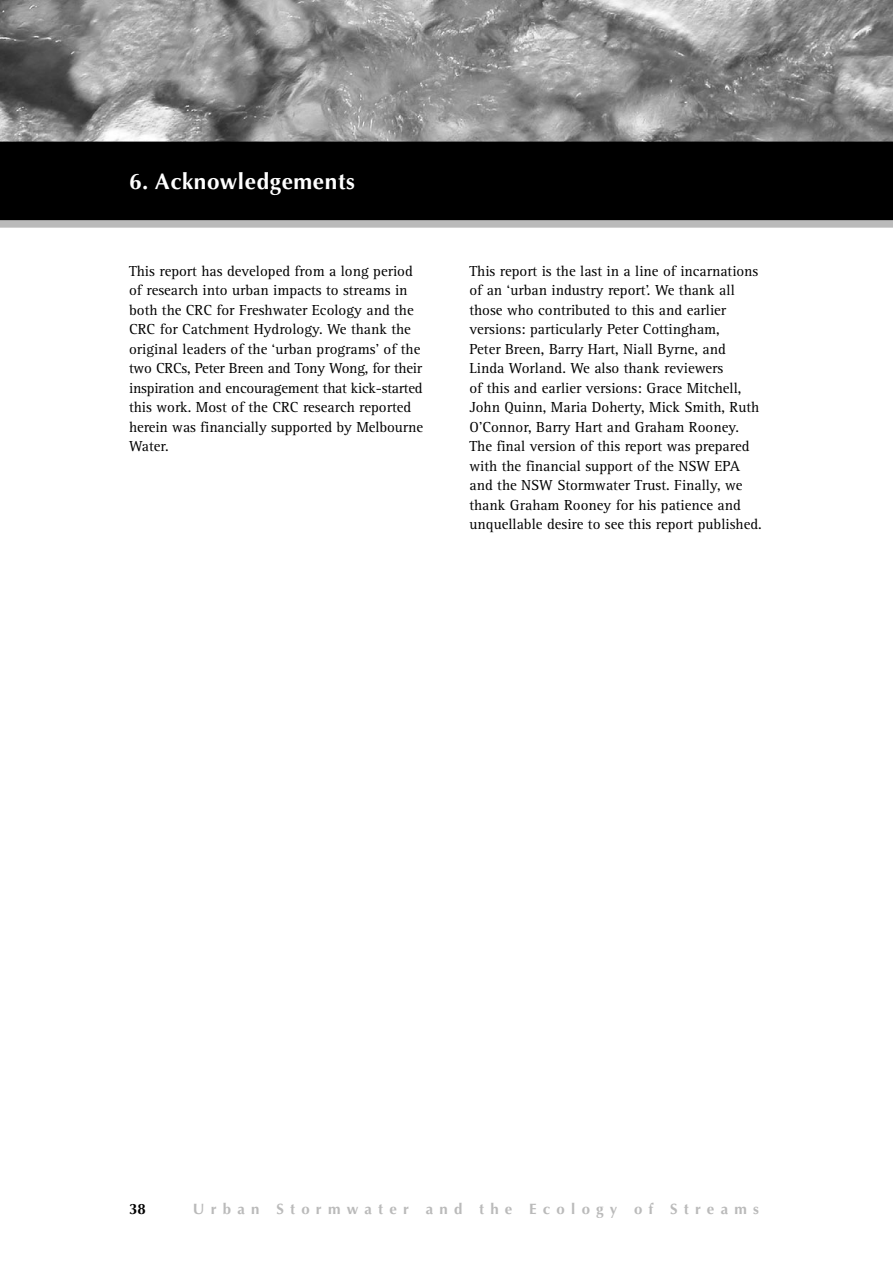
<style>
.page{position:relative;width:893px;height:1262px;background:#fff}
.page>*{position:absolute;margin:0;border:0;box-sizing:border-box;transform-origin:0 0}
.t1{font:700 22.5px "Optima";letter-spacing:.03em;color:#fff}
.t2{font:15px/19.5px "Rotis Serif";color:#000}
.t3{font:700 15px "Optima";letter-spacing:.415em;color:#bababa}
.t4{font:700 15px "Optima";color:#000}
</style>
<div class="page">
<img style="left:0;top:0;width:892px;height:142px">
<div style="left:0;top:149px;width:892px;height:71px;background:#000"></div>
<div style="left:0;top:142px;width:892px;height:7px;background:#000"></div>
<div style="left:0;top:220px;width:892px;height:8px;background:#bababa"></div>
<h1 class="t1" style="left:129px;top:172px;width:227px">6. Acknowledgements</h1>
<p class="t2" style="left:129px;top:262px;width:295px">This report has developed from a long period of research into urban impacts to streams in both the CRC for Freshwater Ecology and the CRC for Catchment Hydrology. We thank the original leaders of the ‘urban programs’ of the two CRCs, Peter Breen and Tony Wong, for their inspiration and encouragement that kick-started this work. Most of the CRC research reported herein was financially supported by Melbourne Water.</p>
<p class="t2" style="left:469px;top:262px;width:294px">This report is the last in a line of incarnations of an ‘urban industry report’. We thank all those who contributed to this and earlier versions: particularly Peter Cottingham,<br>Peter Breen, Barry Hart, Niall Byrne, and Linda Worland. We also thank reviewers<br>of this and earlier versions: Grace Mitchell, John Quinn, Maria Doherty, Mick Smith, Ruth O’Connor, Barry Hart and Graham Rooney.<br>The final version of this report was prepared with the financial support of the NSW EPA and the NSW Stormwater Trust. Finally, we thank Graham Rooney for his patience and unquellable desire to see this report published.</p>
<p class="t4" style="left:129px;top:1202px;width:18px">38</p>
<p class="t3" style="left:193px;top:1202px;width:567px">Urban Stormwater and the Ecology of Streams</p>
</div>
